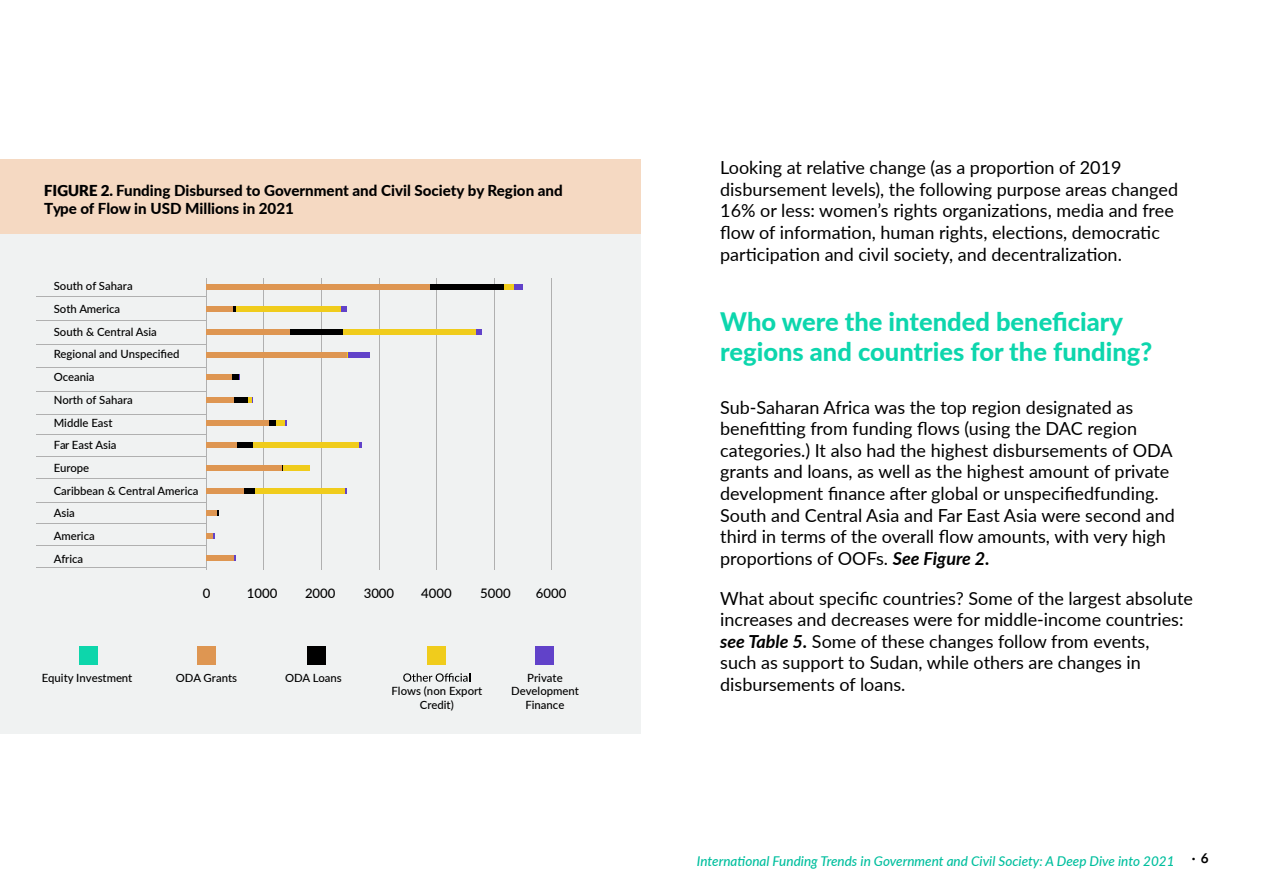
<style>
.page{position:relative;width:1263px;height:893px;background:#fff}
.page>*{position:absolute;margin:0;border:0;box-sizing:border-box;transform-origin:0 0}
.t1{font:800 25.5px/30.6px "Lato";color:#0dd6ad}
.cuerpo_de_text{font:18px/21.6px "Lato";color:#000}
.t2{font:800 15.15px/18.1px "Lato";color:#000}
.t3{font:italic 500 13.5px "Lato";color:#00bf9e}
.t4{font:700 13.5px "Lato";color:#000}
.t5{font:500 13.2px "Lato";color:#000}
.t6{font:500 11.25px/22.6px "Lato";color:#000;text-align:center}
.s1{font-weight:900}
.s2{font-weight:700;font-style:italic}
</style>
<div class="page">
<div style="left:0;top:234px;width:640px;height:499px;background:#f0f2f2"></div>
<div style="left:0;top:160px;width:640px;height:74px;background:#f5d9c2"></div>
<hr style="left:206px;top:278px;width:1px;height:292px;background:#b0b0b0">
<hr style="left:264px;top:278px;width:1px;height:292px;background:#b0b0b0">
<hr style="left:321px;top:278px;width:1px;height:292px;background:#b0b0b0">
<hr style="left:379px;top:278px;width:1px;height:292px;background:#b0b0b0">
<hr style="left:436px;top:278px;width:1px;height:292px;background:#b0b0b0">
<hr style="left:494px;top:278px;width:1px;height:292px;background:#b0b0b0">
<hr style="left:552px;top:278px;width:1px;height:292px;background:#b0b0b0">
<hr style="left:36px;top:297px;width:170px;height:1px;background:#b0b0b0">
<hr style="left:36px;top:320px;width:170px;height:1px;background:#b0b0b0">
<hr style="left:36px;top:344px;width:170px;height:1px;background:#b0b0b0">
<hr style="left:36px;top:367px;width:170px;height:1px;background:#b0b0b0">
<hr style="left:36px;top:391px;width:170px;height:1px;background:#b0b0b0">
<hr style="left:36px;top:414px;width:170px;height:1px;background:#b0b0b0">
<hr style="left:36px;top:434px;width:170px;height:1px;background:#b0b0b0">
<hr style="left:36px;top:456px;width:170px;height:1px;background:#b0b0b0">
<hr style="left:36px;top:478px;width:170px;height:1px;background:#b0b0b0">
<hr style="left:36px;top:502px;width:170px;height:1px;background:#b0b0b0">
<hr style="left:36px;top:524px;width:170px;height:1px;background:#b0b0b0">
<hr style="left:36px;top:545px;width:170px;height:1px;background:#b0b0b0">
<hr style="left:36px;top:567px;width:170px;height:1px;background:#b0b0b0">
<div style="left:79px;top:646px;width:18px;height:19px;background:#0dd6ab"></div>
<div style="left:307px;top:646px;width:19px;height:19px;background:#000"></div>
<div style="left:535px;top:646px;width:19px;height:19px;background:#6142c9"></div>
<div style="left:197px;top:646px;width:19px;height:19px;background:#de9652"></div>
<div style="left:427px;top:646px;width:19px;height:19px;background:#f0cc1c"></div>
<svg style="left:403px;top:673px;width:67px;height:9px"></svg>
<div style="left:280px;top:284px;width:224px;height:6px;background:#000"></div>
<div style="left:504px;top:284px;width:10px;height:6px;background:#f0cc1c"></div>
<div style="left:514px;top:284px;width:8px;height:6px;background:#6142c9"></div>
<div style="left:206px;top:284px;width:224px;height:6px;background:#de9652"></div>
<svg style="left:233px;top:306px;width:3px;height:6px"></svg>
<div style="left:236px;top:306px;width:105px;height:6px;background:#f0cc1c"></div>
<svg style="left:341px;top:306px;width:5px;height:6px"></svg>
<div style="left:206px;top:306px;width:27px;height:6px;background:#de9652"></div>
<div style="left:290px;top:329px;width:54px;height:6px;background:#000"></div>
<div style="left:344px;top:329px;width:132px;height:6px;background:#f0cc1c"></div>
<svg style="left:476px;top:329px;width:5px;height:6px"></svg>
<div style="left:206px;top:329px;width:84px;height:6px;background:#de9652"></div>
<div style="left:206px;top:374px;width:26px;height:6px;background:#de9652"></div>
<div style="left:232px;top:374px;width:7px;height:6px;background:#000"></div>
<div style="left:206px;top:397px;width:28px;height:6px;background:#de9652"></div>
<div style="left:234px;top:397px;width:14px;height:6px;background:#000"></div>
<svg style="left:248px;top:397px;width:5px;height:6px"></svg>
<div style="left:206px;top:420px;width:63px;height:5px;background:#de9652"></div>
<svg style="left:269px;top:420px;width:7px;height:5px"></svg>
<div style="left:276px;top:420px;width:9px;height:5px;background:#f0cc1c"></div>
<div style="left:206px;top:465px;width:76px;height:6px;background:#de9652"></div>
<div style="left:283px;top:465px;width:26px;height:6px;background:#f0cc1c"></div>
<div style="left:206px;top:510px;width:11px;height:6px;background:#de9652"></div>
<div style="left:206px;top:533px;width:7px;height:6px;background:#de9652"></div>
<div style="left:206px;top:556px;width:28px;height:5px;background:#de9652"></div>
<div style="left:206px;top:488px;width:39px;height:5px;background:#de9652"></div>
<div style="left:245px;top:488px;width:10px;height:5px;background:#000"></div>
<div style="left:255px;top:488px;width:90px;height:5px;background:#f0cc1c"></div>
<div style="left:206px;top:442px;width:31px;height:6px;background:#de9652"></div>
<div style="left:237px;top:442px;width:16px;height:6px;background:#000"></div>
<div style="left:253px;top:442px;width:106px;height:6px;background:#f0cc1c"></div>
<svg style="left:359px;top:442px;width:2px;height:6px"></svg>
<div style="left:206px;top:352px;width:141px;height:5px;background:#de9652"></div>
<div style="left:348px;top:352px;width:21px;height:5px;background:#6142c9"></div>
<p class="t2" style="left:44px;top:181px;width:520px"><span class="s1">FIGURE 2.</span> Funding Disbursed to Government and Civil Society by Region and<br>Type of Flow in USD Millions in 2021</p>
<p class="t6" style="left:54px;top:274px;width:146px;text-align:left">South of Sahara<br>Soth America<br>South &amp; Central Asia<br>Regional and Unspecified<br>Oceania<br>North of Sahara<br>Middle East<br>Far East Asia<br>Europe<br>Caribbean &amp; Central America<br>Asia<br>America<br>Africa</p>
<p class="t5" style="left:203px;top:583px;width:9px">0</p>
<p class="t5" style="left:247px;top:583px;width:32px">1000</p>
<p class="t5" style="left:305px;top:583px;width:32px">2000</p>
<p class="t5" style="left:364px;top:583px;width:32px">3000</p>
<p class="t5" style="left:421px;top:583px;width:32px">4000</p>
<p class="t5" style="left:480px;top:583px;width:32px">5000</p>
<p class="t5" style="left:536px;top:583px;width:32px">6000</p>
<p class="t6" style="left:42px;top:666px;width:92px">Equity Investment</p>
<p class="t6" style="left:285px;top:666px;width:58px">ODA Loans</p>
<p class="t6" style="left:511px;top:670px;width:69px;line-height:13.6px">Private<br>Development<br>Finance</p>
<p class="t6" style="left:176px;top:666px;width:63px">ODA Grants</p>
<p class="t6" style="left:392px;top:684px;width:92px;line-height:13.6px">Flows (non Export<br>Credit)</p>
<p class="cuerpo_de_text" style="left:720px;top:156px;width:459px">Looking at relative change (as a proportion of 2019 disbursement levels), the following purpose areas changed 16% or less: women’s rights organizations, media and free flow of information, human rights, elections, democratic participation and civil society, and decentralization.</p>
<p class="t1" style="left:720px;top:305px;width:434px">Who were the intended beneficiary regions and countries for the funding?</p>
<p class="cuerpo_de_text" style="left:720px;top:396px;width:456px">Sub-Saharan Africa was the top region designated as benefitting from funding flows (using the DAC region categories.) It also had the highest disbursements of ODA grants and loans, as well as the highest amount of private development finance after global or unspecifiedfunding.<br>South and Central Asia and Far East Asia were second and third in terms of the overall flow amounts, with very high proportions of OOFs. <span class="s2">See Figure 2.</span></p>
<p class="cuerpo_de_text" style="left:720px;top:586px;width:474px">What about specific countries? Some of the largest absolute increases and decreases were for middle-income countries: <span class="s2">see Table 5.</span> Some of these changes follow from events,<br>such as support to Sudan, while others are changes in disbursements of loans.</p>
<p class="t3" style="left:697px;top:851px;width:479px">International Funding Trends in Government and Civil Society: A Deep Dive into 2021</p>
<p class="t4" style="left:1192px;top:850px;width:18px">· 6</p>
</div>
